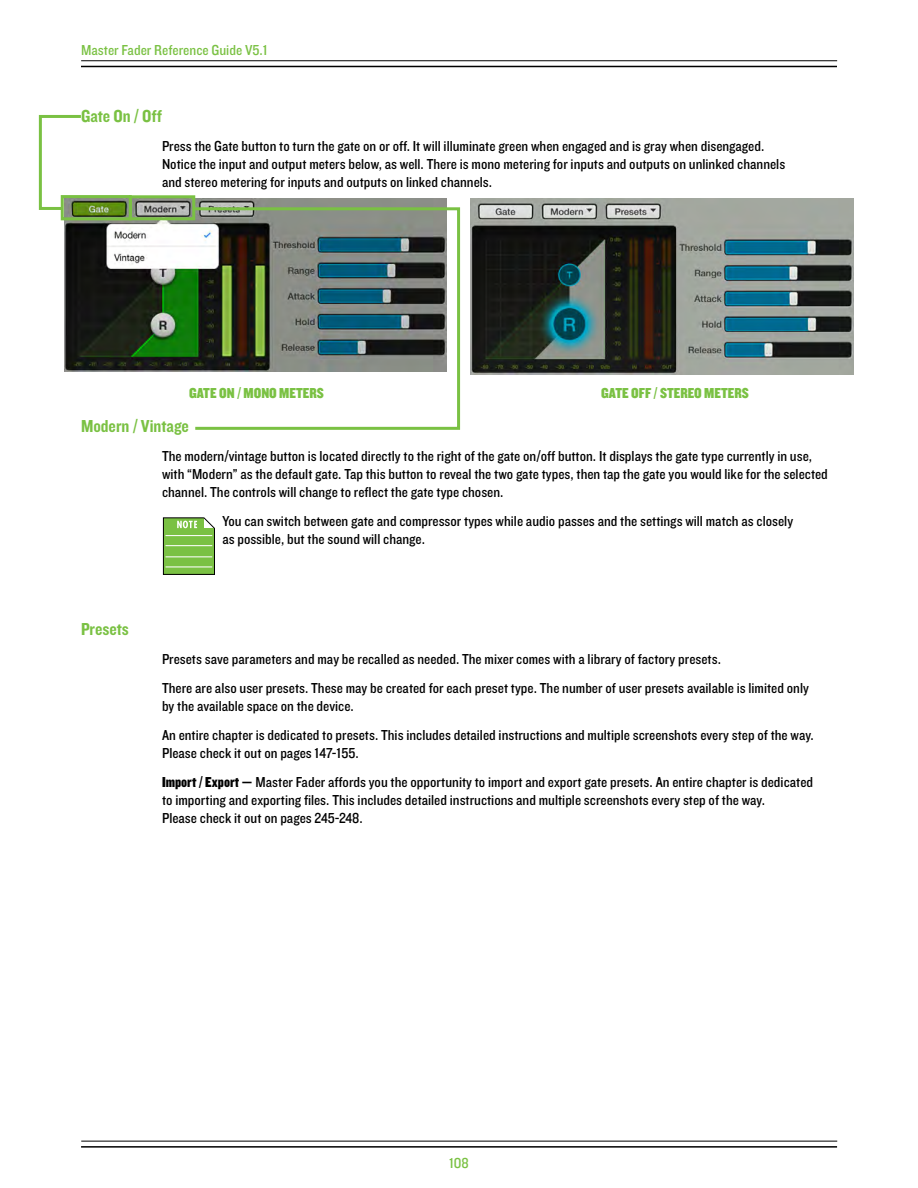
<style>
.page{position:relative;width:918px;height:1188px;background:#fff}
.page>*{position:absolute;margin:0;border:0;box-sizing:border-box;transform-origin:0 0}
.t1{font:18px "Knockout 50 Welterweight";color:#7ac143}
.t2{font:15px/18px "Knockout 30 Junior Welterwt";color:#000}
.t3{font:15px "Knockout 70 Full Welterwt";color:#7ac143}
.t4{font:15px "Knockout 30 Junior Welterwt";color:#7ac143}
.s1{font-family:"Knockout 70 Full Welterwt"}
</style>
<div class="page">
<hr style="left:81px;top:66px;width:756px;height:1px;background:#000">
<hr style="left:81px;top:60px;width:756px;height:1px;background:#000">
<hr style="left:81px;top:1146px;width:756px;height:2px;background:#000">
<hr style="left:81px;top:1141px;width:756px;height:1px;background:#000">
<img style="left:64px;top:199px;width:383px;height:172px">
<img style="left:470px;top:199px;width:384px;height:175px">
<div style="left:61px;top:195px;width:71px;height:25px;border:3px solid #7ac143"></div>
<div style="left:129px;top:195px;width:66px;height:25px;border:3px solid #7ac143"></div>
<svg style="left:38px;top:115px;width:46px;height:96px"></svg>
<svg style="left:191px;top:206px;width:270px;height:224px"></svg>
<div style="left:163px;top:518px;width:51px;height:56px;background:#7ac143"></div>
<div style="left:163px;top:517px;width:52px;height:58px;border:1px solid #000"></div>
<svg style="left:177px;top:521px;width:20px;height:7px"></svg>
<hr style="left:166px;top:535px;width:46px;height:1px;background:#fff">
<hr style="left:166px;top:545px;width:46px;height:1px;background:#fff">
<hr style="left:166px;top:556px;width:46px;height:1px;background:#fff">
<hr style="left:166px;top:566px;width:46px;height:1px;background:#fff">
<svg style="left:203px;top:517px;width:12px;height:13px"></svg>
<p class="t4" style="left:81px;top:40px;width:188px">Master Fader Reference Guide V5.1</p>
<p class="t1" style="left:81px;top:105px;width:83px">Gate On / Off</p>
<p class="t2" style="left:162px;top:137px;width:625px">Press the Gate button to turn the gate on or off. It will illuminate green when engaged and is gray when disengaged.<br>Notice the input and output meters below, as well. There is mono metering for inputs and outputs on unlinked channels and stereo metering for inputs and outputs on linked channels.</p>
<p class="t3" style="left:189px;top:383px;width:136px">GATE ON / MONO METERS</p>
<p class="t3" style="left:601px;top:383px;width:149px">GATE OFF / STEREO METERS</p>
<p class="t1" style="left:81px;top:414px;width:109px">Modern / Vintage</p>
<p class="t2" style="left:162px;top:446px;width:667px">The modern/vintage button is located directly to the right of the gate on/off button. It displays the gate type currently in use, with “Modern” as the default gate. Tap this button to reveal the two gate types, then tap the gate you would like for the selected channel. The controls will change to reflect the gate type chosen.</p>
<p class="t2" style="left:222px;top:511px;width:572px">You can switch between gate and compressor types while audio passes and the settings will match as closely as possible, but the sound will change.</p>
<p class="t1" style="left:81px;top:618px;width:49px">Presets</p>
<p class="t2" style="left:162px;top:644px;width:648px;line-height:28.8px">Presets save parameters and may be recalled as needed. The mixer comes with a library of factory presets.<br>There are also user presets. These may be created for each preset type. The number of user presets available is limited only</p>
<p class="t2" style="left:162px;top:691px;width:653px;line-height:28.8px">by the available space on the device.<br>An entire chapter is dedicated to presets. This includes detailed instructions and multiple screenshots every step of the way.</p>
<p class="t2" style="left:162px;top:738px;width:653px;line-height:28.8px">Please check it out on pages 147-155.<br><span class="s1">Import / Export —</span> Master Fader affords you the opportunity to import and export gate presets. An entire chapter is dedicated</p>
<p class="t2" style="left:162px;top:790px;width:605px">to importing and exporting files. This includes detailed instructions and multiple screenshots every step of the way.<br>Please check it out on pages 245-248.</p>
<p class="t4" style="left:449px;top:1153px;width:21px">108</p>
</div>
